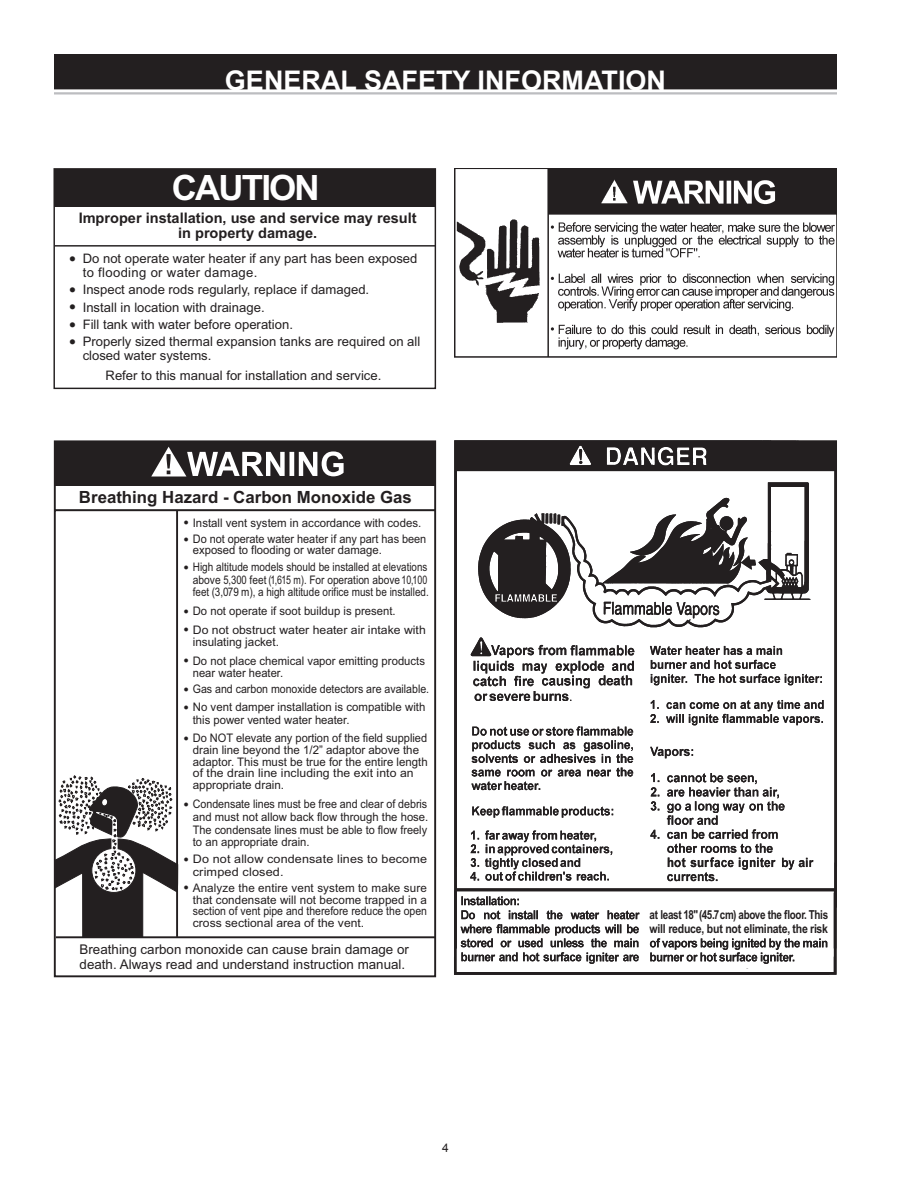
<style>
.page{position:relative;width:918px;height:1188px;background:#fff}
.page>*{position:absolute;margin:0;border:0;box-sizing:border-box;transform-origin:0 0}
.t1{font:700 34.95px "Arial";letter-spacing:-.055em;color:#fff}
.t2{font:700 27px "Arial";color:#fff}
.t3{font:700 16.8px "Arial";color:#231f20}
.t4{font:700 14.55px/15.3px "Arial";color:#231f20;text-align:center}
.t5{font:13.35px/15px "Arial";color:#231f20}
.t6{font:13.05px/13.8px "Arial";color:#231f20}
.t7{font:700 12.3px/14px "Arial";letter-spacing:-.02em;color:#231f20;scale:.8 1}
.t8{font:12px "Arial";color:#231f20}
.t9{font:11.85px/11.9px "Arial";color:#231f20;text-align:justify}
.t10{font:11.85px/11.9px "Arial";color:#231f20;scale:.94 1}
.t11{font:11.85px/12.6px "Arial";color:#231f20;scale:.85 1}
.t12{font:11.85px/12.6px "Arial";color:#231f20;text-align:justify;scale:.91 1}
.t13{font:11.85px/12.6px "Arial";color:#231f20;scale:.96 1}
.t14{font:11.85px/10.9px "Arial";color:#231f20;scale:.93 1}
.t15{font:11.85px/12.6px "Arial";color:#231f20;scale:1.04 1}
.t16{font:11.85px/12.6px "Arial";color:#231f20;scale:1.07 1}
.t17{font:11.85px "Arial";color:#231f20;scale:.9 1}
.s1{font-weight:700;font-size:17.4px}
.s2{font-size:15.75px}
</style>
<div class="page">
<div style="left:55px;top:55px;width:781px;height:34px;background:#231f20"></div>
<div style="left:54px;top:54px;width:783px;height:35px;border:2px solid #231f20"></div>
<hr style="left:54px;top:92px;width:783px;height:2px;background:#bcbdc0">
<img style="left:455px;top:169px;width:382px;height:188px">
<img style="left:454px;top:440px;width:383px;height:535px">
<div style="left:647px;top:907px;width:183px;height:30px;background:#fff"></div>
<div style="left:55px;top:169px;width:380px;height:38px;background:#231f20"></div>
<div style="left:53px;top:168px;width:383px;height:221px;border:1px solid #231f20"></div>
<hr style="left:55px;top:245px;width:380px;height:2px;background:#231f20">
<svg style="left:54px;top:440px;width:382px;height:537px"></svg>
<svg style="left:151px;top:447px;width:193px;height:30px"></svg>
<svg style="left:54px;top:775px;width:125px;height:163px"></svg>
<hr style="left:176px;top:511px;width:2px;height:426px;background:#231f20">
<hr style="left:56px;top:936px;width:379px;height:2px;background:#231f20">
<h2 class="t2" style="left:225px;top:62px;width:443px">GENERAL SAFETY INFORMATION</h2>
<h1 class="t1" style="left:172px;top:165px;width:149px">CAUTION</h1>
<p class="t4" style="left:79px;top:210px;width:340px">Improper installation, use and service may result in property damage.</p>
<p class="t6" style="left:83px;top:252px;width:336px;text-indent:-13px"><span class="s1">•</span> Do not operate water heater if any part has been exposed to flooding or water damage.</p>
<p class="t6" style="left:70px;top:283px;width:301px"><span class="s1">•</span> Inspect anode rods regularly, replace if damaged.</p>
<p class="t6" style="left:70px;top:300px;width:197px"><span class="s1">•</span> Install in location with drainage.</p>
<p class="t6" style="left:70px;top:318px;width:225px"><span class="s1">•</span> Fill tank with water before operation.</p>
<p class="t6" style="left:83px;top:335px;width:339px;text-indent:-13px"><span class="s1">•</span> Properly sized thermal expansion tanks are required on all closed water systems.</p>
<p class="t6" style="left:106px;top:369px;width:277px">Refer to this manual for installation and service.</p>
<p class="t3" style="left:79px;top:486px;width:334px">Breathing Hazard - Carbon Monoxide Gas</p>
<p class="t9" style="left:184px;top:517px;width:239px"><span class="s2">•</span> Install vent system in accordance with codes.</p>
<p class="t14" style="left:193px;top:534px;width:253px;text-indent:-9px"><span class="s2">•</span> Do not operate water heater if any part has been exposed to flooding or water damage.</p>
<p class="t11" style="left:193px;top:561px;width:279px;text-indent:-9px"><span class="s2">•</span> High altitude models should be installed at elevations above 5,300 feet (1,615 m). For operation above 10,100 feet (3,079 m), a high altitude orifice must be installed.</p>
<p class="t13" style="left:184px;top:605px;width:223px"><span class="s2">•</span> Do not operate if soot buildup is present.</p>
<p class="t15" style="left:193px;top:623px;width:226px;text-indent:-9px"><span class="s2">•</span> Do not obstruct water heater air intake with insulating jacket.</p>
<p class="t13" style="left:193px;top:654px;width:243px;text-indent:-9px"><span class="s2">•</span> Do not place chemical vapor emitting products near water heater.</p>
<p class="t17" style="left:184px;top:681px;width:274px"><span class="s2">•</span> Gas and carbon monoxide detectors are available.</p>
<p class="t9" style="left:193px;top:701px;width:234px;line-height:12.6px;text-indent:-9px"><span class="s2">•</span> No vent damper installation is compatible with this power vented water heater.</p>
<p class="t10" style="left:193px;top:732px;width:252px;text-indent:-9px"><span class="s2">•</span> Do NOT elevate any portion of the field supplied drain line beyond the 1/2” adaptor above the adaptor. This must be true for the entire length of the drain line including the exit into an appropriate drain.</p>
<p class="t12" style="left:193px;top:798px;width:260px;text-indent:-9px"><span class="s2">•</span> Condensate lines must be free and clear of debris and must not allow back flow through the hose.<br>The condensate lines must be able to flow freely to an appropriate drain.</p>
<p class="t16" style="left:193px;top:853px;width:220px;text-indent:-9px"><span class="s2">•</span> Do not allow condensate lines to become crimped closed.</p>
<p class="t9" style="left:193px;top:882px;width:236px;text-indent:-9px"><span class="s2">•</span> Analyze the entire vent system to make sure that condensate will not become trapped in a section of vent pipe and therefore reduce the open cross sectional area of the vent.</p>
<p class="t5" style="left:80px;top:942px;width:331px">Breathing carbon monoxide can cause brain damage or death. Always read and understand instruction manual.</p>
<p class="t8" style="left:442px;top:1140px;width:8px">4</p>
<p class="t7" style="left:650px;top:908px;width:225px">at least 18" (45.7 cm) above the floor. This will reduce, but not eliminate, the risk</p>
</div>
